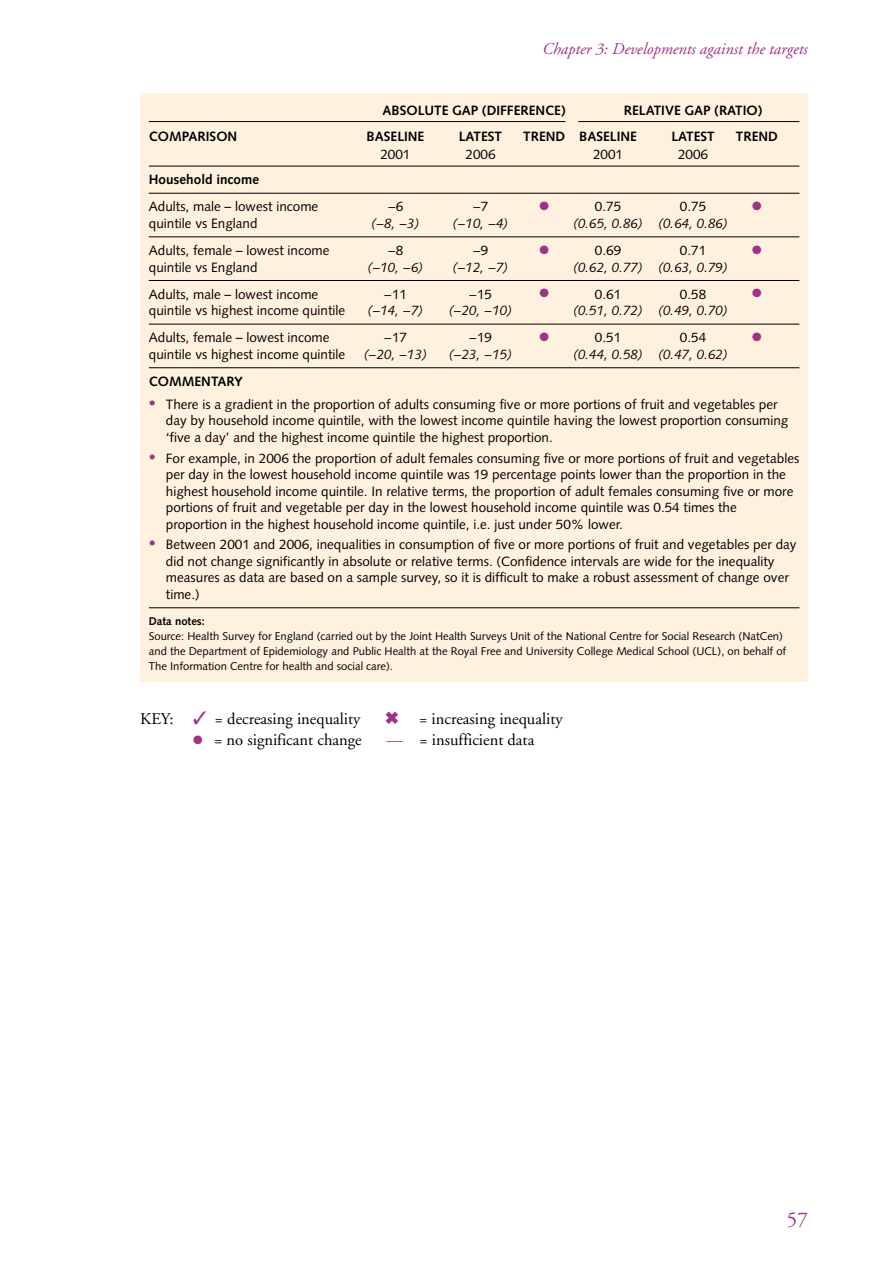
<style>
.page{position:relative;width:893px;height:1263px;background:#fff}
.page>*{position:absolute;margin:0;border:0;box-sizing:border-box;transform-origin:0 0}
.t1{font:21px "Adobe Garamond";color:#a03187}
.t2{font:16.5px "Adobe Garamond";color:#000}
.t3{font:italic 16.5px "Adobe Garamond";color:#a03187}
.t4{font:13.5px/16.5px "Syntax";color:#000}
.t5{font:italic 13.5px "Syntax";color:#000}
.t6{font:700 13.5px "Syntax";color:#000}
.t7{font:12px "Zapf Dingbats";color:#a03187}
.t8{font:11.25px/15px "Syntax";color:#000}
.t9{font:700 11.25px "Syntax";color:#000}
.s1{font-family:"Adobe Garamond";font-size:18px;color:#a03187}
.s2{color:#a03187}
</style>
<div class="page">
<div style="left:140px;top:94px;width:668px;height:588px;background:#fef2df"></div>
<hr style="left:149px;top:121px;width:650px;height:1px;background:#000">
<div style="left:566px;top:120px;width:12px;height:9px;background:#fef2df"></div>
<hr style="left:149px;top:166px;width:650px;height:1px;background:#000">
<hr style="left:149px;top:193px;width:650px;height:1px;background:#000">
<hr style="left:149px;top:236px;width:650px;height:1px;background:#000">
<hr style="left:149px;top:280px;width:650px;height:1px;background:#000">
<hr style="left:149px;top:324px;width:650px;height:1px;background:#000">
<hr style="left:149px;top:367px;width:650px;height:1px;background:#000">
<hr style="left:149px;top:607px;width:650px;height:1px;background:#000">
<p class="t3" style="left:542px;top:40px;width:267px">Chapter 3: Developments against the targets</p>
<p class="t6" style="left:382px;top:102px;width:184px">ABSOLUTE GAP (DIFFERENCE)</p>
<p class="t6" style="left:624px;top:102px;width:140px">RELATIVE GAP (RATIO)</p>
<p class="t6" style="left:149px;top:129px;width:90px">COMPARISON</p>
<p class="t6" style="left:367px;top:129px;width:59px">BASELINE</p>
<p class="t6" style="left:459px;top:129px;width:45px">LATEST</p>
<p class="t6" style="left:523px;top:129px;width:115px">TREND BASELINE</p>
<p class="t6" style="left:671px;top:129px;width:45px">LATEST</p>
<p class="t6" style="left:736px;top:129px;width:43px">TREND</p>
<p class="t4" style="left:380px;top:146px;width:32px">2001</p>
<p class="t4" style="left:465px;top:146px;width:32px">2006</p>
<p class="t4" style="left:593px;top:146px;width:32px">2001</p>
<p class="t4" style="left:678px;top:146px;width:32px">2006</p>
<p class="t6" style="left:149px;top:172px;width:112px">Household income</p>
<p class="t4" style="left:149px;top:199px;width:171px">Adults, male – lowest income</p>
<p class="t4" style="left:388px;top:199px;width:17px">−6</p>
<p class="t4" style="left:473px;top:199px;width:17px">−7</p>
<p class="t7" style="left:540px;top:200px;width:11px">●</p>
<p class="t4" style="left:595px;top:199px;width:28px">0.75</p>
<p class="t4" style="left:680px;top:199px;width:28px">0.75</p>
<p class="t7" style="left:752px;top:200px;width:11px">●</p>
<p class="t4" style="left:149px;top:215px;width:110px">quintile vs England</p>
<p class="t5" style="left:372px;top:215px;width:49px">(−8, −3)</p>
<p class="t5" style="left:453px;top:215px;width:57px">(−10, −4)</p>
<p class="t5" style="left:574px;top:215px;width:156px">(0.65, 0.86) (0.64, 0.86)</p>
<p class="t4" style="left:149px;top:242px;width:182px">Adults, female – lowest income</p>
<p class="t4" style="left:388px;top:242px;width:17px">−8</p>
<p class="t4" style="left:473px;top:242px;width:17px">−9</p>
<p class="t7" style="left:540px;top:244px;width:11px">●</p>
<p class="t4" style="left:595px;top:242px;width:28px">0.69</p>
<p class="t4" style="left:680px;top:242px;width:28px">0.71</p>
<p class="t7" style="left:752px;top:244px;width:11px">●</p>
<p class="t4" style="left:149px;top:259px;width:110px">quintile vs England</p>
<p class="t5" style="left:368px;top:259px;width:57px">(−10, −6)</p>
<p class="t5" style="left:453px;top:259px;width:57px">(−12, −7)</p>
<p class="t5" style="left:574px;top:259px;width:156px">(0.62, 0.77) (0.63, 0.79)</p>
<p class="t4" style="left:149px;top:286px;width:171px">Adults, male – lowest income</p>
<p class="t4" style="left:384px;top:286px;width:25px">−11</p>
<p class="t4" style="left:469px;top:286px;width:25px">−15</p>
<p class="t7" style="left:540px;top:287px;width:11px">●</p>
<p class="t4" style="left:595px;top:286px;width:28px">0.61</p>
<p class="t4" style="left:680px;top:286px;width:28px">0.58</p>
<p class="t7" style="left:752px;top:287px;width:11px">●</p>
<p class="t4" style="left:149px;top:302px;width:198px">quintile vs highest income quintile</p>
<p class="t5" style="left:368px;top:303px;width:57px">(−14, −7)</p>
<p class="t5" style="left:449px;top:303px;width:64px">(−20, −10)</p>
<p class="t5" style="left:574px;top:303px;width:156px">(0.51, 0.72) (0.49, 0.70)</p>
<p class="t4" style="left:149px;top:329px;width:182px">Adults, female – lowest income</p>
<p class="t4" style="left:384px;top:329px;width:25px">−17</p>
<p class="t4" style="left:469px;top:329px;width:25px">−19</p>
<p class="t7" style="left:540px;top:331px;width:11px">●</p>
<p class="t4" style="left:595px;top:329px;width:28px">0.51</p>
<p class="t4" style="left:680px;top:329px;width:28px">0.54</p>
<p class="t7" style="left:752px;top:331px;width:11px">●</p>
<p class="t4" style="left:149px;top:346px;width:198px">quintile vs highest income quintile</p>
<p class="t5" style="left:364px;top:346px;width:64px">(−20, −13)</p>
<p class="t5" style="left:449px;top:346px;width:64px">(−23, −15)</p>
<p class="t5" style="left:574px;top:346px;width:156px">(0.44, 0.58) (0.47, 0.62)</p>
<p class="t6" style="left:149px;top:374px;width:95px">COMMENTARY</p>
<p class="t4" style="left:166px;top:396px;width:624px;text-indent:-17px"><span class="s1">•</span> There is a gradient in the proportion of adults consuming five or more portions of fruit and vegetables per day by household income quintile, with the lowest income quintile having the lowest proportion consuming ‘five a day’ and the highest income quintile the highest proportion.</p>
<p class="t4" style="left:166px;top:450px;width:635px;text-indent:-17px"><span class="s1">•</span> For example, in 2006 the proportion of adult females consuming five or more portions of fruit and vegetables per day in the lowest household income quintile was 19 percentage points lower than the proportion in the highest household income quintile. In relative terms, the proportion of adult females consuming five or more portions of fruit and vegetable per day in the lowest household income quintile was 0.54 times the proportion in the highest household income quintile, i.e. just under 50% lower.</p>
<p class="t4" style="left:166px;top:536px;width:632px;text-indent:-17px"><span class="s1">•</span> Between 2001 and 2006, inequalities in consumption of five or more portions of fruit and vegetables per day did not change significantly in absolute or relative terms. (Confidence intervals are wide for the inequality measures as data are based on a sample survey, so it is difficult to make a robust assessment of change over time.)</p>
<p class="t9" style="left:149px;top:614px;width:58px">Data notes:</p>
<p class="t8" style="left:149px;top:628px;width:639px">Source: Health Survey for England (carried out by the Joint Health Surveys Unit of the National Centre for Social Research (NatCen) and the Department of Epidemiology and Public Health at the Royal Free and University College Medical School (UCL), on behalf of<br>The Information Centre for health and social care).</p>
<p class="t2" style="left:140px;top:710px;width:222px">KEY: <span class="s2">✓</span> = decreasing inequality</p>
<p class="t2" style="left:385px;top:710px;width:179px"><span class="s2">✖</span> = increasing inequality</p>
<p class="t2" style="left:193px;top:731px;width:170px"><span class="s2">●</span> = no significant change</p>
<p class="t2" style="left:386px;top:731px;width:149px"><span class="s2">—</span> = insufficient data</p>
<h1 class="t1" style="left:787px;top:1208px;width:22px">57</h1>
</div>
